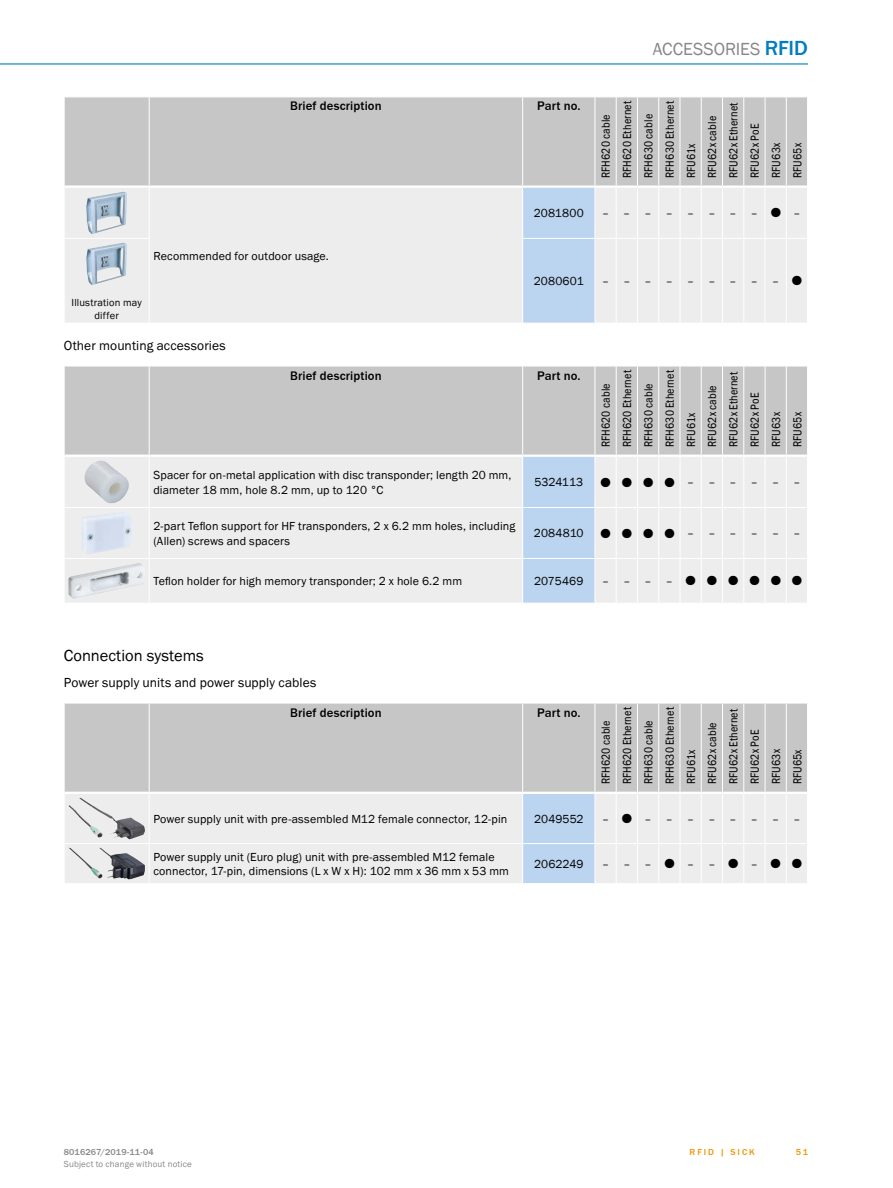
<style>
.page{position:relative;width:893px;height:1188px;background:#fff}
.page>*{position:absolute;margin:0;border:0;box-sizing:border-box;transform-origin:0 0}
.t1{font:18px "SICK Franklin";letter-spacing:-.005em;color:#878787}
.t2{font:16.5px "SICK Franklin";color:#000}
.t3{font:13.5px "SICK Franklin";letter-spacing:.005em;color:#000}
.t4{font:500 12.75px "SICK Franklin";letter-spacing:.01em;color:#000}
.t5{font:12px/14.4px "SICK Franklin";letter-spacing:.01em;color:#000}
.t6{font:12px/21.3px "SICK Franklin Condensed";letter-spacing:.015em;color:#000}
.t7{font:10.5px/12.6px "SICK Franklin";letter-spacing:.015em;color:#000;text-align:center}
.t8{font:9px "SICK Franklin";letter-spacing:.02em;color:#878787}
.t9{font:500 9px "SICK Franklin";letter-spacing:.02em;color:#878787}
.t10{font:500 9px "SICK Franklin";letter-spacing:.225em;color:#f39200}
.s1{font-weight:500;font-size:21px;color:#007cc2}
</style>
<div class="page">
<hr style="left:0;top:63px;width:808px;height:2px;background:#007cc2">
<div style="left:65px;top:98px;width:742px;height:87px;background:#c6c6c6"></div>
<div style="left:65px;top:188px;width:457px;height:135px;background:#ededed"></div>
<hr style="left:149px;top:97px;width:1px;height:88px;background:#fff">
<hr style="left:522px;top:97px;width:1px;height:88px;background:#fff">
<hr style="left:595px;top:97px;width:1px;height:88px;background:#fff">
<hr style="left:616px;top:97px;width:1px;height:88px;background:#fff">
<hr style="left:637px;top:97px;width:1px;height:88px;background:#fff">
<hr style="left:658px;top:97px;width:1px;height:88px;background:#fff">
<hr style="left:680px;top:97px;width:1px;height:88px;background:#fff">
<hr style="left:701px;top:97px;width:1px;height:88px;background:#fff">
<hr style="left:722px;top:97px;width:1px;height:88px;background:#fff">
<hr style="left:743px;top:97px;width:1px;height:88px;background:#fff">
<hr style="left:765px;top:97px;width:1px;height:88px;background:#fff">
<svg style="left:595px;top:97px;width:212px;height:1px"></svg>
<hr style="left:786px;top:97px;width:1px;height:88px;background:#fff">
<hr style="left:64px;top:238px;width:86px;height:1px;background:#fff">
<hr style="left:149px;top:188px;width:1px;height:50px;background:#fff">
<hr style="left:149px;top:239px;width:1px;height:84px;background:#fff">
<img style="left:86px;top:192px;width:41px;height:42px">
<img style="left:86px;top:243px;width:41px;height:42px">
<div style="left:65px;top:367px;width:742px;height:88px;background:#c6c6c6"></div>
<div style="left:65px;top:457px;width:457px;height:146px;background:#ededed"></div>
<hr style="left:149px;top:366px;width:1px;height:89px;background:#fff">
<hr style="left:522px;top:366px;width:1px;height:89px;background:#fff">
<hr style="left:595px;top:366px;width:1px;height:89px;background:#fff">
<hr style="left:616px;top:366px;width:1px;height:89px;background:#fff">
<hr style="left:637px;top:366px;width:1px;height:89px;background:#fff">
<hr style="left:658px;top:366px;width:1px;height:89px;background:#fff">
<hr style="left:680px;top:366px;width:1px;height:89px;background:#fff">
<hr style="left:701px;top:366px;width:1px;height:89px;background:#fff">
<hr style="left:722px;top:366px;width:1px;height:89px;background:#fff">
<hr style="left:743px;top:366px;width:1px;height:89px;background:#fff">
<hr style="left:765px;top:366px;width:1px;height:89px;background:#fff">
<svg style="left:595px;top:366px;width:212px;height:1px"></svg>
<hr style="left:786px;top:366px;width:1px;height:89px;background:#fff">
<hr style="left:149px;top:457px;width:1px;height:50px;background:#fff">
<hr style="left:64px;top:558px;width:85px;height:1px;background:#fff">
<hr style="left:149px;top:558px;width:374px;height:1px;background:#fff">
<hr style="left:149px;top:559px;width:1px;height:44px;background:#fff">
<hr style="left:64px;top:507px;width:85px;height:1px;background:#fff">
<hr style="left:149px;top:507px;width:374px;height:1px;background:#fff">
<hr style="left:149px;top:508px;width:1px;height:50px;background:#fff">
<img style="left:84px;top:461px;width:45px;height:42px">
<img style="left:82px;top:512px;width:50px;height:42px">
<img style="left:68px;top:563px;width:77px;height:36px">
<div style="left:65px;top:704px;width:742px;height:88px;background:#c6c6c6"></div>
<div style="left:65px;top:794px;width:457px;height:89px;background:#ededed"></div>
<hr style="left:149px;top:703px;width:1px;height:89px;background:#fff">
<hr style="left:522px;top:703px;width:1px;height:89px;background:#fff">
<hr style="left:595px;top:703px;width:1px;height:89px;background:#fff">
<hr style="left:616px;top:703px;width:1px;height:89px;background:#fff">
<hr style="left:637px;top:703px;width:1px;height:89px;background:#fff">
<hr style="left:658px;top:703px;width:1px;height:89px;background:#fff">
<hr style="left:680px;top:703px;width:1px;height:89px;background:#fff">
<hr style="left:701px;top:703px;width:1px;height:89px;background:#fff">
<hr style="left:722px;top:703px;width:1px;height:89px;background:#fff">
<hr style="left:743px;top:703px;width:1px;height:89px;background:#fff">
<hr style="left:765px;top:703px;width:1px;height:89px;background:#fff">
<svg style="left:595px;top:703px;width:212px;height:1px"></svg>
<hr style="left:786px;top:703px;width:1px;height:89px;background:#fff">
<hr style="left:149px;top:794px;width:1px;height:49px;background:#fff">
<hr style="left:64px;top:843px;width:85px;height:1px;background:#fff">
<hr style="left:149px;top:843px;width:374px;height:1px;background:#fff">
<hr style="left:149px;top:844px;width:1px;height:39px;background:#fff">
<img style="left:68px;top:798px;width:77px;height:41px">
<img style="left:68px;top:848px;width:55px;height:31px">
<svg style="left:523px;top:187px;width:284px;height:136px;background:#e1e7ee"></svg>
<svg style="left:523px;top:456px;width:284px;height:147px;background:#e1e7ee"></svg>
<svg style="left:523px;top:794px;width:284px;height:89px;background:#e1e7ee"></svg>
<h1 class="t1" style="left:653px;top:38px;width:157px">ACCESSORIES <span class="s1">RFID</span></h1>
<p class="t4" style="left:290px;top:98px;width:93px">Brief description</p>
<p class="t4" style="left:537px;top:98px;width:45px">Part no.</p>
<p class="t6" style="left:595px;top:178px;width:79px;rotate:-90deg">RFH620 cable<br>RFH620 Ethernet<br>RFH630 cable<br>RFH630 Ethernet<br>RFU61x<br>RFU62x cable<br>RFU62x Ethernet<br>RFU62x PoE<br>RFU63x<br>RFU65x</p>
<p class="t5" style="left:153px;top:249px;width:177px">Recommended for outdoor usage.</p>
<p class="t7" style="left:72px;top:297px;width:72px">Illustration may differ</p>
<p class="t3" style="left:64px;top:337px;width:163px">Other mounting accessories</p>
<p class="t5" style="left:534px;top:206px;width:51px">2081800</p>
<p class="t5" style="left:602px;top:206px;width:157px">––––––––</p>
<p class="t5" style="left:793px;top:206px;width:9px">–</p>
<p class="t5" style="left:534px;top:274px;width:51px">2080601</p>
<p class="t5" style="left:602px;top:274px;width:179px">–––––––––</p>
<p class="t4" style="left:290px;top:367px;width:93px">Brief description</p>
<p class="t4" style="left:537px;top:367px;width:45px">Part no.</p>
<p class="t6" style="left:595px;top:447px;width:79px;rotate:-90deg">RFH620 cable<br>RFH620 Ethernet<br>RFH630 cable<br>RFH630 Ethernet<br>RFU61x<br>RFU62x cable<br>RFU62x Ethernet<br>RFU62x PoE<br>RFU63x<br>RFU65x</p>
<p class="t5" style="left:153px;top:468px;width:359px">Spacer for on-metal application with disc transponder; length 20 mm, diameter 18 mm, hole 8.2 mm, up to 120 °C</p>
<p class="t5" style="left:534px;top:475px;width:50px">5324113</p>
<p class="t5" style="left:687px;top:475px;width:115px">––––––</p>
<p class="t5" style="left:153px;top:519px;width:363px">2-part Teflon support for HF transponders, 2 x 6.2 mm holes, including (Allen) screws and spacers</p>
<p class="t5" style="left:534px;top:526px;width:51px">2084810</p>
<p class="t5" style="left:687px;top:526px;width:115px">––––––</p>
<p class="t5" style="left:153px;top:574px;width:310px">Teflon holder for high memory transponder; 2 x hole 6.2 mm</p>
<p class="t5" style="left:534px;top:574px;width:51px">2075469</p>
<p class="t5" style="left:602px;top:574px;width:72px">––––</p>
<h2 class="t2" style="left:64px;top:645px;width:142px">Connection systems</h2>
<p class="t3" style="left:64px;top:674px;width:254px">Power supply units and power supply cables</p>
<p class="t4" style="left:290px;top:704px;width:93px">Brief description</p>
<p class="t4" style="left:537px;top:704px;width:45px">Part no.</p>
<p class="t6" style="left:595px;top:784px;width:79px;rotate:-90deg">RFH620 cable<br>RFH620 Ethernet<br>RFH630 cable<br>RFH630 Ethernet<br>RFU61x<br>RFU62x cable<br>RFU62x Ethernet<br>RFU62x PoE<br>RFU63x<br>RFU65x</p>
<p class="t5" style="left:153px;top:812px;width:355px">Power supply unit with pre-assembled M12 female connector, 12-pin</p>
<p class="t5" style="left:534px;top:812px;width:51px">2049552</p>
<p class="t5" style="left:602px;top:812px;width:9px">–</p>
<p class="t5" style="left:645px;top:812px;width:157px">––––––––</p>
<p class="t5" style="left:153px;top:850px;width:357px">Power supply unit (Euro plug) unit with pre-assembled M12 female connector, 17-pin, dimensions (L x W x H): 102 mm x 36 mm x 53 mm</p>
<p class="t5" style="left:534px;top:857px;width:51px">2062249</p>
<p class="t5" style="left:602px;top:857px;width:51px">–––</p>
<p class="t5" style="left:687px;top:857px;width:30px">– –</p>
<p class="t5" style="left:751px;top:857px;width:9px">–</p>
<p class="t9" style="left:64px;top:1146px;width:92px">8016267/2019-11-04</p>
<p class="t10" style="left:690px;top:1146px;width:67px">RFID | SICK</p>
<p class="t8" style="left:64px;top:1159px;width:130px">Subject to change without notice</p>
<p class="t10" style="left:796px;top:1146px;width:14px">51</p>
</div>
